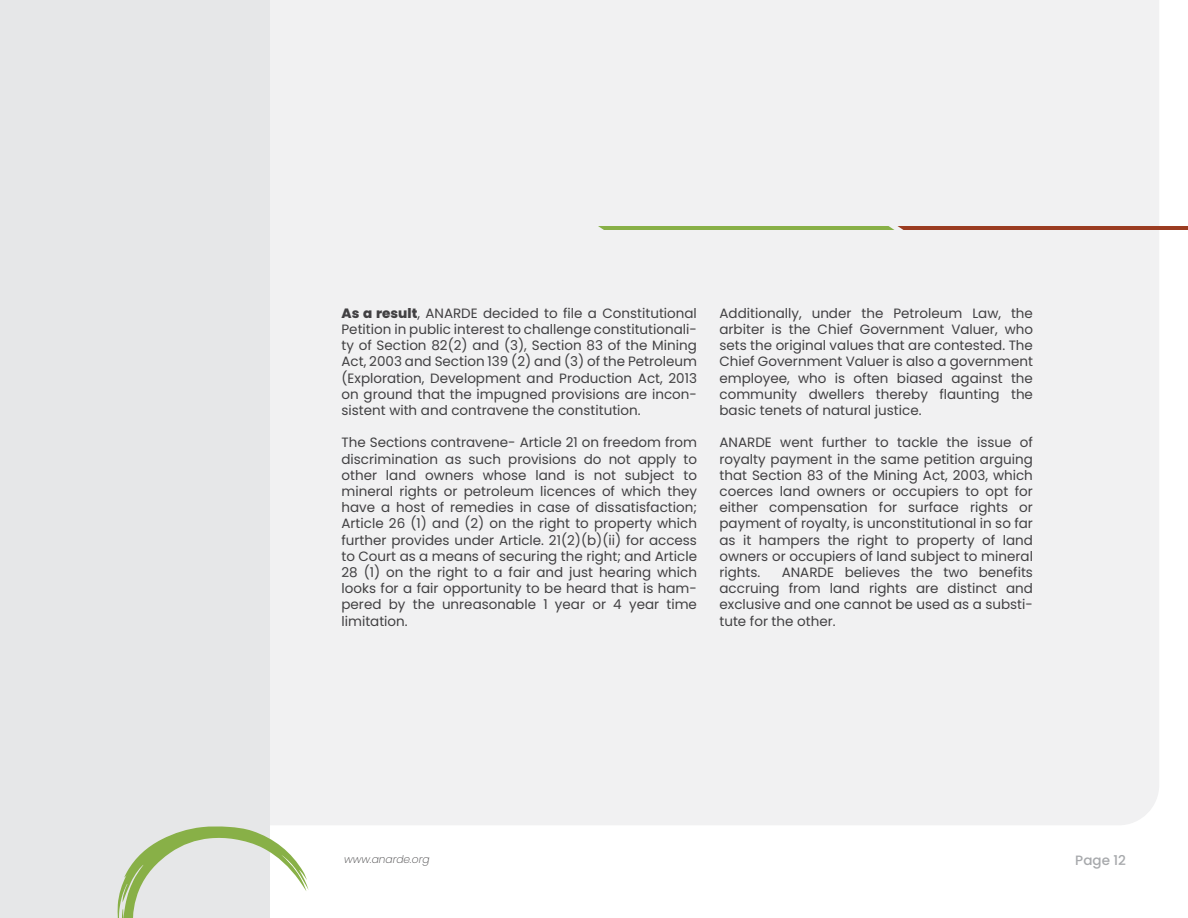
<style>
.page{position:relative;width:1188px;height:918px;background:#fff}
.page>*{position:absolute;margin:0;border:0;box-sizing:border-box;transform-origin:0 0}
.t1{font:13.5px/16.2px "Poppins";color:#414042;text-align:justify}
.t2{font:500 13.5px "Poppins";color:#a7a9ac}
.t3{font:italic 200 10.65px "Poppins";color:#414042}
.s1{font-weight:800}
</style>
<div class="page">
<div style="left:270px;top:0;width:889px;height:825px;background:#f1f1f2"></div>
<div style="left:0;top:0;width:270px;height:918px;background:#e6e7e8"></div>
<svg style="left:598px;top:226px;width:590px;height:4px;background:#937837"></svg>
<svg style="left:117px;top:826px;width:192px;height:92px"></svg>
<p class="t1" style="left:342px;top:305px;width:357px"><span class="s1">As a result</span>, ANARDE decided to file a Constitutional Petition in public interest to challenge constitutionali&shy;ty of Section 82(2) and (3), Section 83 of the Mining Act, 2003 and Section 139 (2) and (3) of the Petroleum (Exploration, Development and Production Act, 2013 on ground that the impugned provisions are incon&shy;sistent with and contravene the constitution.</p>
<p class="t1" style="left:342px;top:435px;width:357px">The Sections contravene- Article 21 on freedom from discrimination as such provisions do not apply to other land owners whose land is not subject to mineral rights or petroleum licences of which they have a host of remedies in case of dissatisfaction; Article 26 (1) and (2) on the right to property which further provides under Article. 21(2)(b)(ii) for access to Court as a means of securing the right; and Article 28 (1) on the right to a fair and just hearing which looks for a fair opportunity to be heard that is ham&shy;pered by the unreasonable 1 year or 4 year time limitation.</p>
<p class="t1" style="left:720px;top:305px;width:315px">Additionally, under the Petroleum Law, the arbiter is the Chief Government Valuer, who sets the original values that are contested. The Chief Government Valuer is also a government employee, who is often biased against the community dwellers thereby flaunting the basic tenets of natural justice.</p>
<p class="t1" style="left:720px;top:435px;width:315px">ANARDE went further to tackle the issue of royalty payment in the same petition arguing that Section 83 of the Mining Act, 2003, which coerces land owners or occupiers to opt for either compensation for surface rights or payment of royalty, is unconstitutional in so far as it hampers the right to property of land owners or occupiers of land subject to mineral rights.</p>
<p class="t1" style="left:720px;top:564px;width:315px;text-indent:62px">ANARDE believes the two benefits accruing from land rights are distinct and exclusive and one cannot be used as a substi&shy;tute for the other.</p>
<p class="t3" style="left:344px;top:853px;width:87px">www.anarde.org</p>
<p class="t2" style="left:1075px;top:852px;width:52px">Page 12</p>
</div>
